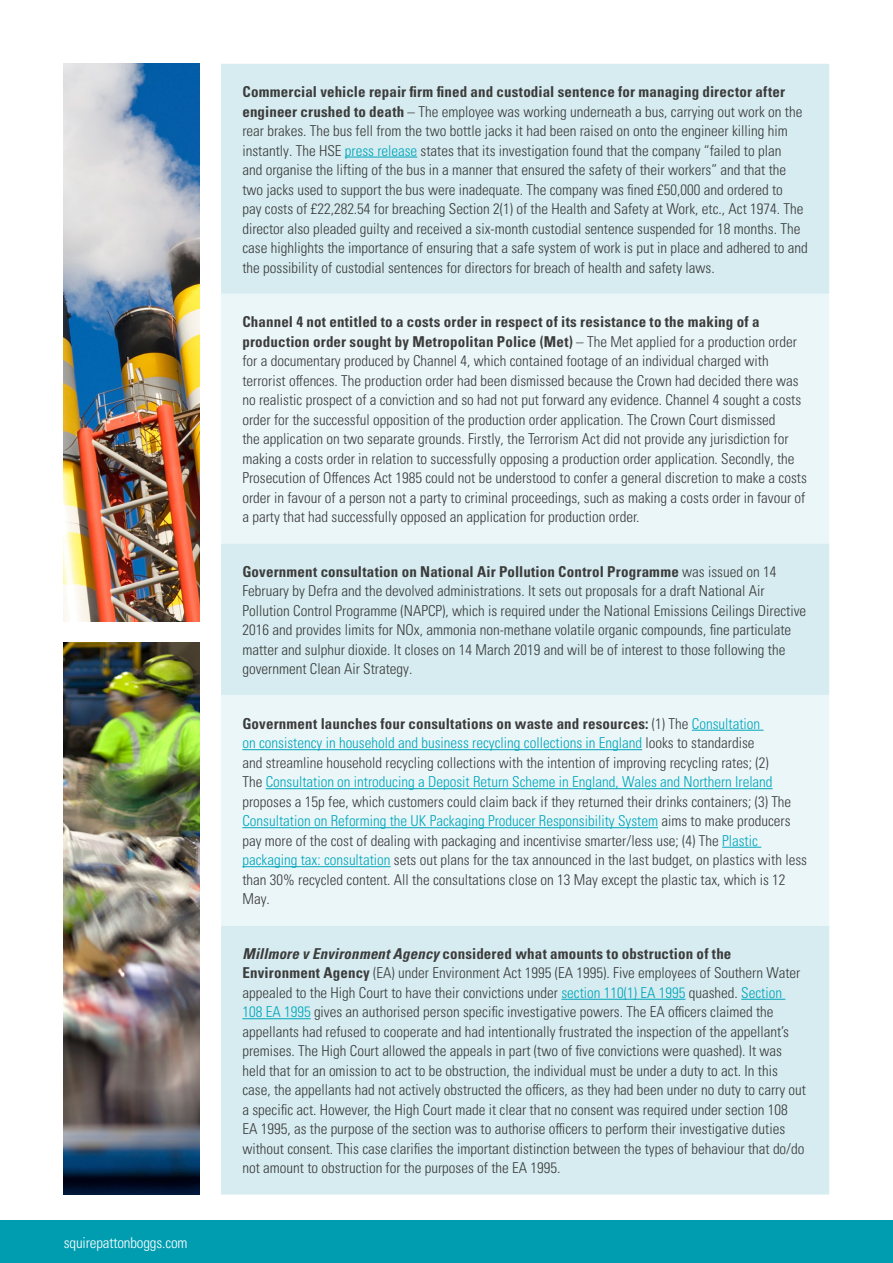
<style>
.page{position:relative;width:893px;height:1263px;background:#fff}
.page>*{position:absolute;margin:0;border:0;box-sizing:border-box;transform-origin:0 0}
.t1{font:15px/19.5px "Univers LTCYR 47 Light Cond";color:#3c3c3b}
.t2{font:15px/19.5px "Univers LTCYR 67 Bold Cond";letter-spacing:.01em;color:#3c3c3b}
.t3{font:15px "Univers LTCYR 47 Light Cond";letter-spacing:-.01em;color:#fff}
.s1{font-family:"Univers LTCYR 67 Bold Cond"}
.s2{color:#00a6ba}
.s3{font-family:"Univers LTCYR 47 Light Cond"}
.s4{font-family:"Univers LTCYR 47 Light Cond";color:#00a6ba}
.s5{font-family:"Univers LTCYR 67 Bold Cond Obl"}
</style>
<div class="page">
<img style="left:64px;top:642px;width:136px;height:552px">
<img style="left:64px;top:64px;width:136px;height:557px">
<div style="left:0;top:1220px;width:893px;height:43px;background:#009db1"></div>
<div style="left:221px;top:64px;width:608px;height:1130px;background:#d6ecf1"></div>
<svg style="left:221px;top:294px;width:608px;height:631px;fill:#ebf6f9"></svg>
<hr style="left:345px;top:157px;width:72px;height:1px;background:#00a6ba">
<hr style="left:692px;top:730px;width:71px;height:1px;background:#00a6ba">
<hr style="left:242px;top:749px;width:400px;height:1px;background:#00a6ba">
<hr style="left:266px;top:788px;width:507px;height:1px;background:#00a6ba">
<hr style="left:242px;top:827px;width:416px;height:1px;background:#00a6ba">
<hr style="left:722px;top:847px;width:39px;height:1px;background:#00a6ba">
<hr style="left:242px;top:866px;width:149px;height:1px;background:#00a6ba">
<hr style="left:561px;top:999px;width:124px;height:1px;background:#00a6ba">
<hr style="left:741px;top:999px;width:44px;height:1px;background:#00a6ba">
<hr style="left:242px;top:1018px;width:69px;height:1px;background:#00a6ba">
<p class="t3" style="left:64px;top:1232px;width:125px">squirepattonboggs.com</p>
<p class="t2" style="left:242px;top:82px;width:544px">Commercial vehicle repair firm fined and custodial sentence for managing director after</p>
<p class="t1" style="left:242px;top:101px;width:567px"><span class="s1">engineer crushed to death</span> – The employee was working underneath a bus, carrying out work on the rear brakes. The bus fell from the two bottle jacks it had been raised on onto the engineer killing him instantly. The HSE <span class="s2">press release</span> states that its investigation found that the company “failed to plan<br>and organise the lifting of the bus in a manner that ensured the safety of their workers” and that the two jacks used to support the bus were inadequate. The company was fined £50,000 and ordered to<br>pay costs of £22,282.54 for breaching Section 2(1) of the Health and Safety at Work, etc., Act 1974. The director also pleaded guilty and received a six-month custodial sentence suspended for 18 months. The case highlights the importance of ensuring that a safe system of work is put in place and adhered to and the possibility of custodial sentences for directors for breach of health and safety laws.</p>
<p class="t2" style="left:242px;top:312px;width:556px">Channel 4 not entitled to a costs order in respect of its resistance to the making of a production order sought by Metropolitan Police (Met) <span class="s3">– The Met applied for a production order</span></p>
<p class="t1" style="left:242px;top:350px;width:566px">for a documentary produced by Channel 4, which contained footage of an individual charged with terrorist offences. The production order had been dismissed because the Crown had decided there was no realistic prospect of a conviction and so had not put forward any evidence. Channel 4 sought a costs order for the successful opposition of the production order application. The Crown Court dismissed<br>the application on two separate grounds. Firstly, the Terrorism Act did not provide any jurisdiction for making a costs order in relation to successfully opposing a production order application. Secondly, the Prosecution of Offences Act 1985 could not be understood to confer a general discretion to make a costs order in favour of a person not a party to criminal proceedings, such as making a costs order in favour of a party that had successfully opposed an application for production order.</p>
<p class="t2" style="left:242px;top:561px;width:535px">Government consultation on National Air Pollution Control Programme <span class="s3">was issued on 14</span></p>
<p class="t1" style="left:242px;top:580px;width:565px">February by Defra and the devolved administrations. It sets out proposals for a draft National Air Pollution Control Programme (NAPCP), which is required under the National Emissions Ceilings Directive 2016 and provides limits for NOx, ammonia non-methane volatile organic compounds, fine particulate matter and sulphur dioxide. It closes on 14 March 2019 and will be of interest to those following the government Clean Air Strategy.</p>
<p class="t2" style="left:242px;top:713px;width:519px">Government launches four consultations on waste and resources: <span class="s3">(1) The</span> <span class="s4">Consultation</span></p>
<p class="t1" style="left:242px;top:732px;width:566px"><span class="s2">on consistency in household and business recycling collections in England</span> looks to standardise<br>and streamline household recycling collections with the intention of improving recycling rates; (2)<br>The <span class="s2">Consultation on introducing a Deposit Return Scheme in England, Wales and Northern Ireland </span>proposes a 15p fee, which customers could claim back if they returned their drinks containers; (3) The <span class="s2">Consultation on Reforming the UK Packaging Producer Responsibility System</span> aims to make producers pay more of the cost of dealing with packaging and incentivise smarter/less use; (4) The <span class="s2">Plastic packaging tax: consultation</span> sets out plans for the tax announced in the last budget, on plastics with less than 30% recycled content. All the consultations close on 13 May except the plastic tax, which is 12<br>May.</p>
<p class="t2" style="left:242px;top:943px;width:491px"><span class="s5">Millmore v Environment Agency</span> considered what amounts to obstruction of the</p>
<p class="t1" style="left:242px;top:962px;width:565px"><span class="s1">Environment Agency</span> (EA) under Environment Act 1995 (EA 1995). Five employees of Southern Water appealed to the High Court to have their convictions under <span class="s2">section 110(1) EA 1995</span> quashed. <span class="s2">Section<br>108 EA 1995</span> gives an authorised person specific investigative powers. The EA officers claimed the appellants had refused to cooperate and had intentionally frustrated the inspection of the appellant’s premises. The High Court allowed the appeals in part (two of five convictions were quashed). It was held that for an omission to act to be obstruction, the individual must be under a duty to act. In this case, the appellants had not actively obstructed the officers, as they had been under no duty to carry out a specific act. However, the High Court made it clear that no consent was required under section 108<br>EA 1995, as the purpose of the section was to authorise officers to perform their investigative duties without consent. This case clarifies the important distinction between the types of behaviour that do/do not amount to obstruction for the purposes of the EA 1995.</p>
</div>
